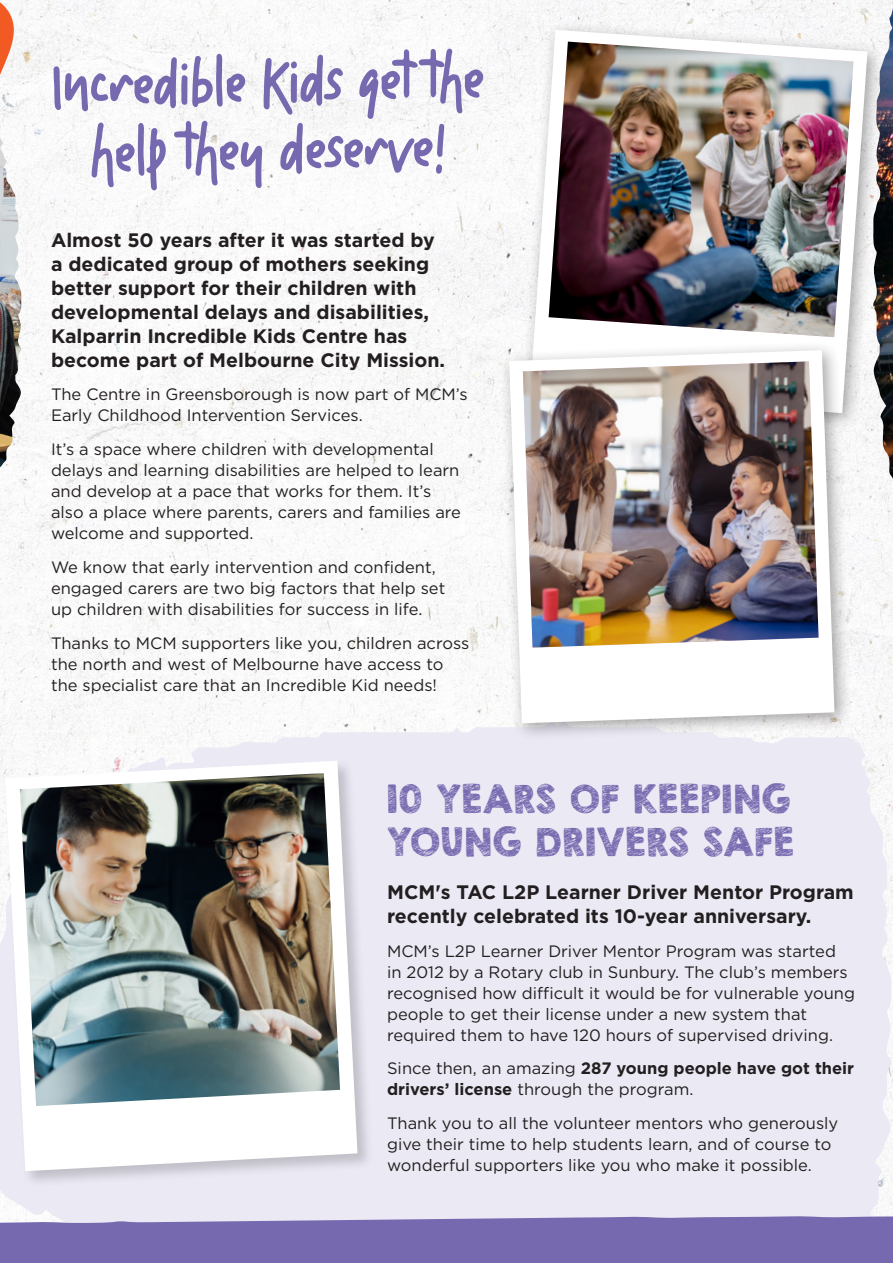
<style>
.page{position:relative;width:893px;height:1263px;background:#fff}
.page>*{position:absolute;margin:0;border:0;box-sizing:border-box;transform-origin:0 0}
.t1{font:77.55px/67.8px "Moonllime";color:#7769af;text-align:center}
.t2{font:38.1px/43.2px "KG Broken Vessels Sketch";letter-spacing:.015em;color:#7769af}
.t3{font:700 19.5px/24px "Gotham";color:#231f20}
.t4{font:16.5px/21px "Gotham";color:#231f20}
.t5{font:700 16.5px/21px "Gotham";color:#231f20}
.s1{font-weight:400}
</style>
<div class="page">
<img style="left:0;top:0;width:892px;height:720px">
<img style="left:872px;top:8px;width:21px;height:471px">
<div style="left:0;top:720px;width:892px;height:495px;background:#ebe9f4"></div>
<svg style="left:0;top:1215px;width:893px;height:48px;background:#8174b5"></svg>
<svg style="left:0;top:0;width:23px;height:498px"></svg>
<div style="left:3px;top:758px;width:370px;height:429px;background:#231f20;opacity:.21"></div>
<svg style="left:5px;top:761px;width:352px;height:410px"></svg>
<img style="left:20px;top:773px;width:320px;height:333px">
<div style="left:521px;top:20px;width:364px;height:411px;background:#231f20;opacity:.4"></div>
<svg style="left:530px;top:30px;width:337px;height:383px"></svg>
<img style="left:549px;top:42px;width:304px;height:295px">
<div style="left:499px;top:340px;width:354px;height:401px;background:#231f20;opacity:.4"></div>
<svg style="left:509px;top:350px;width:325px;height:373px"></svg>
<img style="left:523px;top:361px;width:296px;height:287px">
<h1 class="t1" style="left:51px;top:46px;width:434px;rotate:-1deg">Incredible Kids get the help they deserve!</h1>
<p class="t3" style="left:51px;top:227px;width:396px">Almost 50 years after it was started by a dedicated group of mothers seeking better support for their children with developmental delays and disabilities, Kalparrin Incredible Kids Centre has become part of Melbourne City Mission.</p>
<p class="t4" style="left:51px;top:384px;width:418px">The Centre in Greensborough is now part of MCM’s<br>Early Childhood Intervention Services.</p>
<p class="t4" style="left:51px;top:438px;width:411px">It’s a space where children with developmental delays and learning disabilities are helped to learn and develop at a pace that works for them. It’s also a place where parents, carers and families are welcome and supported.</p>
<p class="t4" style="left:51px;top:556px;width:396px">We know that early intervention and confident, engaged carers are two big factors that help set up children with disabilities for success in life.</p>
<p class="t4" style="left:51px;top:632px;width:420px">Thanks to MCM supporters like you, children across the north and west of Melbourne have access to the specialist care that an Incredible Kid needs!</p>
<h2 class="t2" style="left:387px;top:777px;width:408px">10 YEARS OF KEEPING<br>YOUNG DRIVERS SAFE</h2>
<p class="t3" style="left:387px;top:879px;width:468px">MCM's TAC L2P Learner Driver Mentor Program recently celebrated its 10-year anniversary.</p>
<p class="t4" style="left:387px;top:940px;width:469px">MCM’s L2P Learner Driver Mentor Program was started<br>in 2012 by a Rotary club in Sunbury. The club’s members recognised how difficult it would be for vulnerable young people to get their license under a new system that required them to have 120 hours of supervised driving.</p>
<p class="t5" style="left:387px;top:1057px;width:469px"><span class="s1">Since then, an amazing</span> 287 young people have got their drivers’ license <span class="s1">through the program.</span></p>
<p class="t4" style="left:387px;top:1112px;width:453px">Thank you to all the volunteer mentors who generously give their time to help students learn, and of course to wonderful supporters like you who make it possible.</p>
</div>
